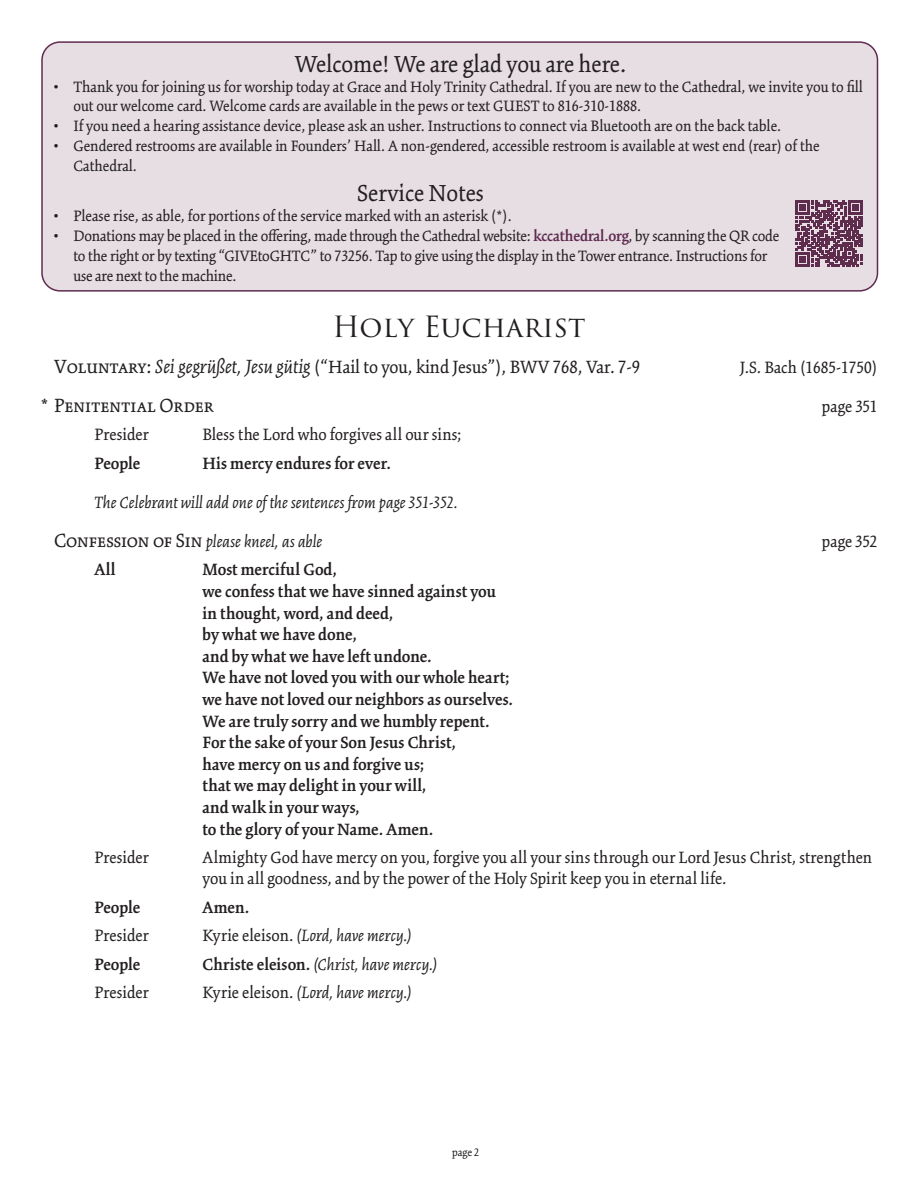
<style>
.page{position:relative;width:918px;height:1188px;background:#fff}
.page>*{position:absolute;margin:0;border:0;box-sizing:border-box;transform-origin:0 0}
.t1{font:28.5px "Trajan Pro 3";color:#231f20}
.t2{font:25.5px "Kinesis Pro 3";letter-spacing:-.025em;color:#231f20}
.t3{font:21px "Kinesis Pro 3";letter-spacing:.015em;color:#231f20}
.t4{font:19.5px "Kinesis Pro 3";color:#231f20}
.t5{font:600 18px/21.6px "Kinesis Pro 3";color:#231f20}
.t6{font:18px/21.6px "Kinesis Pro 3";letter-spacing:.005em;color:#231f20}
.t7{font:italic 18px/39.2px "Kinesis Pro 3";color:#231f20}
.t8{font:16.5px/19.8px "Kinesis Pro 3";color:#231f20}
.t9{font:12px "Kinesis Pro 3";color:#231f20}
.s1{font-weight:600;color:#602b51}
.s2{font-size:21px}
.s3{font-style:italic;font-size:21px}
.s4{font-style:normal;font-size:21px}
.s5{font-style:normal}
.s6{font-weight:600;font-style:normal}
</style>
<div class="page">
<div style="left:42px;top:42px;width:836px;height:249px;background:#e6dee3;border-radius:18px"></div>
<div style="left:41px;top:41px;width:837px;height:251px;border:2px solid #602b51;border-radius:18px"></div>
<svg style="left:796px;top:200px;width:66px;height:67px"></svg>
<h2 class="t2" style="left:295px;top:49px;width:333px">Welcome! We are glad you are here.</h2>
<p class="t8" style="left:73px;top:76px;width:791px;text-indent:-20px">• Thank you for joining us for worship today at Grace and Holy Trinity Cathedral. If you are new to the Cathedral, we invite you to fill out our welcome card. Welcome cards are available in the pews or text GUEST to 816-310-1888.</p>
<p class="t8" style="left:53px;top:116px;width:730px">• If you need a hearing assistance device, please ask an usher. Instructions to connect via Bluetooth are on the back table.</p>
<p class="t8" style="left:73px;top:136px;width:748px;text-indent:-20px">• Gendered restrooms are available in Founders’ Hall. A non-gendered, accessible restroom is available at west end (rear) of the<br>Cathedral.</p>
<h2 class="t2" style="left:357px;top:179px;width:128px">Service Notes</h2>
<p class="t8" style="left:53px;top:206px;width:460px">• Please rise, as able, for portions of the service marked with an asterisk (*).</p>
<p class="t8" style="left:73px;top:226px;width:707px;text-indent:-20px">• Donations may be placed in the offering, made through the Cathedral website: <span class="s1">kccathedral.org</span>, by scanning the QR code to the right or by texting “GIVEtoGHTC” to 73256. Tap to give using the display in the Tower entrance. Instructions for use are next to the machine.</p>
<h1 class="t1" style="left:332px;top:307px;width:255px">Holy Eucharist</h1>
<p class="t4" style="left:54px;top:356px;width:588px"><span class="s2">Voluntary:</span> <span class="s3">Sei gegrüßet, Jesu gütig</span> (“Hail to you, kind Jesus”), BWV 768, Var. 7-9</p>
<p class="t6" style="left:740px;top:357px;width:139px">J.S. Bach (1685-1750)</p>
<p class="t3" style="left:40px;top:393px;width:174px">* Penitential Order</p>
<p class="t6" style="left:822px;top:395px;width:57px">page 351</p>
<p class="t6" style="left:94px;top:424px;width:56px">Presider</p>
<p class="t6" style="left:202px;top:424px;width:261px">Bless the Lord who forgives all our sins;</p>
<p class="t5" style="left:94px;top:452px;width:47px">People</p>
<p class="t5" style="left:202px;top:452px;width:190px">His mercy endures for ever.</p>
<p class="t7" style="left:54px;top:483px;width:406px;text-indent:40px">The Celebrant will add one of the sentences from page 351-352.<br><span class="s4">Confession of Sin</span> please kneel, as able</p>
<p class="t6" style="left:822px;top:530px;width:57px">page 352</p>
<p class="t5" style="left:94px;top:559px;width:23px">All</p>
<p class="t5" style="left:202px;top:559px;width:312px">Most merciful God,<br>we confess that we have sinned against you in thought, word, and deed,<br>by what we have done,<br>and by what we have left undone.<br>We have not loved you with our whole heart; we have not loved our neighbors as ourselves.<br>We are truly sorry and we humbly repent.<br>For the sake of your Son Jesus Christ,<br>have mercy on us and forgive us;<br>that we may delight in your will,<br>and walk in your ways,<br>to the glory of your Name. Amen.</p>
<p class="t6" style="left:94px;top:846px;width:56px">Presider</p>
<p class="t6" style="left:202px;top:846px;width:671px">Almighty God have mercy on you, forgive you all your sins through our Lord Jesus Christ, strengthen you in all goodness, and by the power of the Holy Spirit keep you in eternal life.</p>
<p class="t5" style="left:94px;top:896px;width:47px">People</p>
<p class="t5" style="left:202px;top:896px;width:48px">Amen.</p>
<p class="t6" style="left:94px;top:925px;width:56px">Presider</p>
<p class="t7" style="left:202px;top:916px;width:211px"><span class="s5">Kyrie eleison.</span> (Lord, have mercy.)</p>
<p class="t5" style="left:94px;top:953px;width:47px">People</p>
<p class="t7" style="left:202px;top:944px;width:237px"><span class="s6">Christe eleison.</span> (Christ, have mercy.)</p>
<p class="t6" style="left:94px;top:981px;width:56px">Presider</p>
<p class="t7" style="left:202px;top:973px;width:211px"><span class="s5">Kyrie eleison.</span> (Lord, have mercy.)</p>
<p class="t9" style="left:452px;top:1145px;width:29px">page 2</p>
</div>
